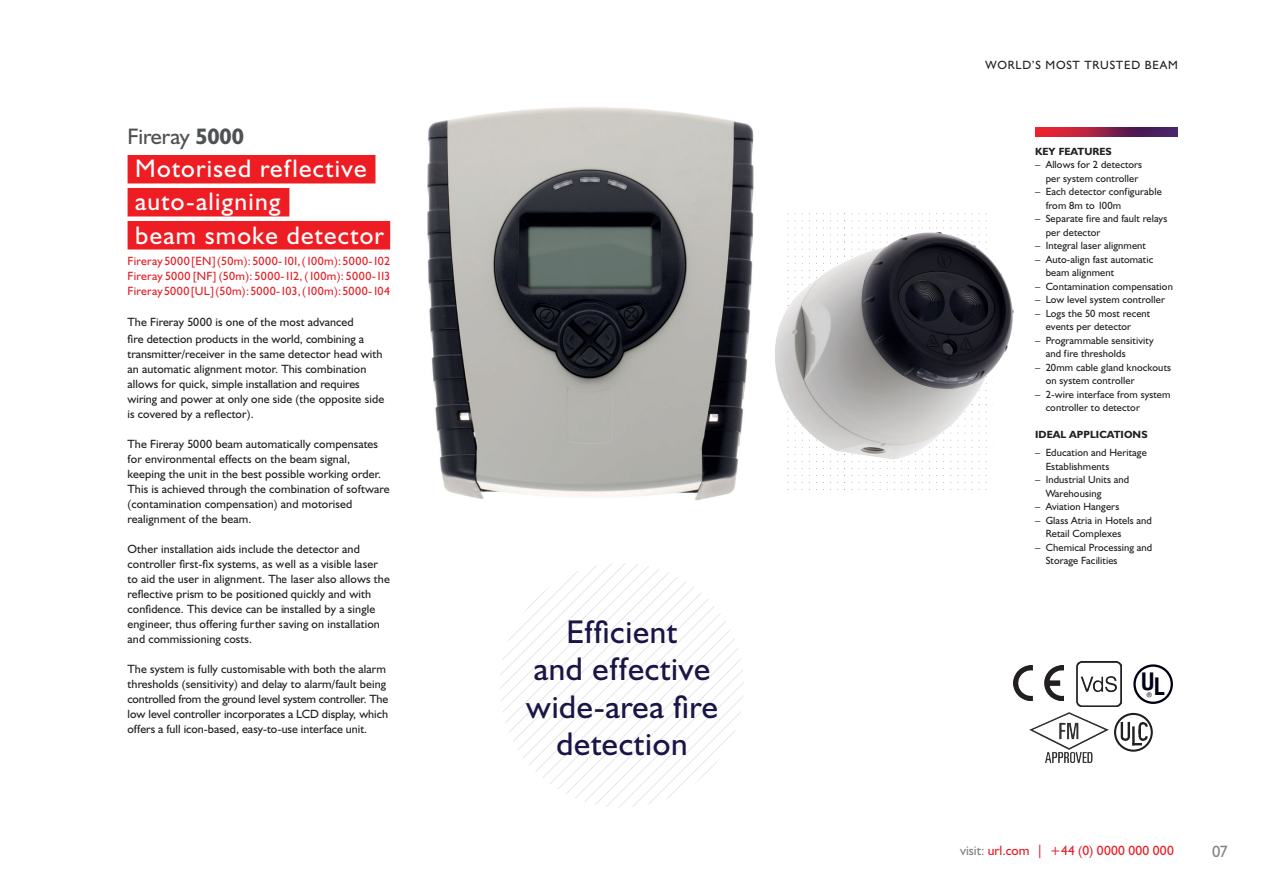
<style>
.page{position:relative;width:1263px;height:893px;background:#fff}
.page>*{position:absolute;margin:0;border:0;box-sizing:border-box;transform-origin:0 0}
.t1{font:33px/37.5px "Humanist 521 BT";letter-spacing:.02em;color:#1a1546;text-align:center}
.t2{font:25.5px "Humanist 521 BT";letter-spacing:.05em;color:#fff}
.t3{font:700 condensed 23.4px "Swiss 721 BT";color:#000014}
.t4{font:22.5px "Humanist 521 BT";letter-spacing:-.005em;color:#4f5152}
.t5{font:16.5px "Humanist 521 BT";color:#838485}
.t6{font:13.5px "Humanist 521 BT";color:#e41e25}
.t7{font:12px/15px "Humanist 521 BT";letter-spacing:.01em;color:#231f20}
.t8{font:12px "Humanist 521 BT";letter-spacing:.03em;color:#e41e25}
.t9{font:12px "Humanist 521 BT";letter-spacing:.07em;color:#231f20}
.Paragraph_Style_3{font:10.5px/13.5px "Humanist 521 BT";letter-spacing:.01em;color:#231f20}
.t10{font:700 10.5px "Humanist 521 BT";letter-spacing:.01em;color:#231f20}
.t11{font:6.75px "Gill Sans";color:#000014}
.s1{font-weight:700}
.s2{color:#838485}
</style>
<div class="page">
<div style="left:128px;top:155px;width:247px;height:28px;background:#ee1d23"></div>
<div style="left:128px;top:188px;width:161px;height:28px;background:#ee1d23"></div>
<div style="left:128px;top:221px;width:262px;height:28px;background:#ee1d23"></div>
<svg style="left:500px;top:563px;width:244px;height:245px"></svg>
<svg style="left:1035px;top:128px;width:143px;height:8px"></svg>
<img style="left:1014px;top:665px;width:49px;height:35px">
<svg style="left:1133px;top:664px;width:40px;height:40px"></svg>
<img style="left:1077px;top:662px;width:44px;height:44px">
<svg style="left:1114px;top:713px;width:39px;height:39px"></svg>
<img style="left:1030px;top:712px;width:78px;height:51px">
<img style="left:427px;top:107px;width:327px;height:394px">
<img style="left:737px;top:180px;width:277px;height:313px">
<p class="t4" style="left:128px;top:123px;width:118px">Fireray <span class="s1">5000</span></p>
<p class="t2" style="left:135px;top:153px;width:233px">Motorised reflective</p>
<p class="t2" style="left:135px;top:186px;width:147px">auto-aligning</p>
<p class="t2" style="left:135px;top:219px;width:250px">beam smoke detector</p>
<p class="t8" style="left:128px;top:253px;width:264px">Fireray 5000 [EN] (50m): 5000-101, (100m): 5000-102</p>
<p class="t8" style="left:128px;top:268px;width:264px">Fireray 5000 [NF] (50m): 5000-112, (100m): 5000-113</p>
<p class="t8" style="left:128px;top:283px;width:264px">Fireray 5000 [UL] (50m): 5000-103, (100m): 5000-104</p>
<p class="t7" style="left:128px;top:314px;width:238px;line-height:16.5px">The Fireray 5000 is one of the most advanced fire detection products in the world, combining a</p>
<p class="t7" style="left:128px;top:346px;width:258px">transmitter/receiver in the same detector head with an automatic alignment motor. This combination allows for quick, simple installation and requires wiring and power at only one side (the opposite side is covered by a reflector).</p>
<p class="t7" style="left:128px;top:436px;width:264px">The Fireray 5000 beam automatically compensates for environmental effects on the beam signal, keeping the unit in the best possible working order.<br>This is achieved through the combination of software (contamination compensation) and motorised realignment of the beam.</p>
<p class="t7" style="left:128px;top:541px;width:264px">Other installation aids include the detector and controller first-fix systems, as well as a visible laser to aid the user in alignment. The laser also allows the reflective prism to be positioned quickly and with confidence. This device can be installed by a single engineer, thus offering further saving on installation and commissioning costs.</p>
<p class="t7" style="left:128px;top:661px;width:262px">The system is fully customisable with both the alarm thresholds (sensitivity) and delay to alarm/fault being controlled from the ground level system controller. The low level controller incorporates a LCD display, which offers a full icon-based, easy-to-use interface unit.</p>
<p class="t1" style="left:526px;top:613px;width:193px">Efficient<br>and effective wide-area fire detection</p>
<p class="t9" style="left:985px;top:58px;width:194px">WORLD’S MOST TRUSTED BEAM</p>
<p class="t10" style="left:1035px;top:144px;width:78px">KEY FEATURES</p>
<p class="Paragraph_Style_3" style="left:1046px;top:158px;width:98px;text-indent:-11px">– Allows for 2 detectors per system controller</p>
<p class="Paragraph_Style_3" style="left:1046px;top:185px;width:118px;text-indent:-11px">– Each detector configurable from 8m to 100m</p>
<p class="Paragraph_Style_3" style="left:1046px;top:212px;width:123px;text-indent:-11px">– Separate fire and fault relays per detector</p>
<p class="Paragraph_Style_3" style="left:1035px;top:239px;width:112px">– Integral laser alignment</p>
<p class="Paragraph_Style_3" style="left:1046px;top:252px;width:109px;text-indent:-11px">– Auto-align fast automatic beam alignment</p>
<p class="Paragraph_Style_3" style="left:1035px;top:279px;width:139px">– Contamination compensation</p>
<p class="Paragraph_Style_3" style="left:1035px;top:293px;width:131px">– Low level system controller</p>
<p class="Paragraph_Style_3" style="left:1046px;top:306px;width:106px;text-indent:-11px">– Logs the 50 most recent events per detector</p>
<p class="Paragraph_Style_3" style="left:1046px;top:333px;width:110px;text-indent:-11px">– Programmable sensitivity and fire thresholds</p>
<p class="Paragraph_Style_3" style="left:1046px;top:360px;width:127px;text-indent:-11px">– 20mm cable gland knockouts on system controller</p>
<p class="Paragraph_Style_3" style="left:1046px;top:387px;width:126px;text-indent:-11px">– 2-wire interface from system controller to detector</p>
<p class="t10" style="left:1035px;top:428px;width:114px">IDEAL APPLICATIONS</p>
<p class="Paragraph_Style_3" style="left:1046px;top:446px;width:103px;text-indent:-11px">– Education and Heritage<br>Establishments</p>
<p class="Paragraph_Style_3" style="left:1046px;top:473px;width:85px;text-indent:-11px">– Industrial Units and<br>Warehousing</p>
<p class="Paragraph_Style_3" style="left:1035px;top:500px;width:86px">– Aviation Hangers</p>
<p class="Paragraph_Style_3" style="left:1046px;top:513px;width:108px;text-indent:-11px">– Glass Atria in Hotels and<br>Retail Complexes</p>
<p class="Paragraph_Style_3" style="left:1046px;top:540px;width:108px;text-indent:-11px">– Chemical Processing and<br>Storage Facilities</p>
<p class="t3" style="left:1141px;top:668px;width:15px">U</p>
<p class="t11" style="left:1147px;top:691px;width:6px">®</p>
<p class="t3" style="left:1154px;top:673px;width:13px">L</p>
<p class="t6" style="left:960px;top:842px;width:215px"><span class="s2">visit:</span> url.com | +44 (0) 0000 000 000</p>
<p class="t5" style="left:1212px;top:841px;width:17px">07</p>
</div>
